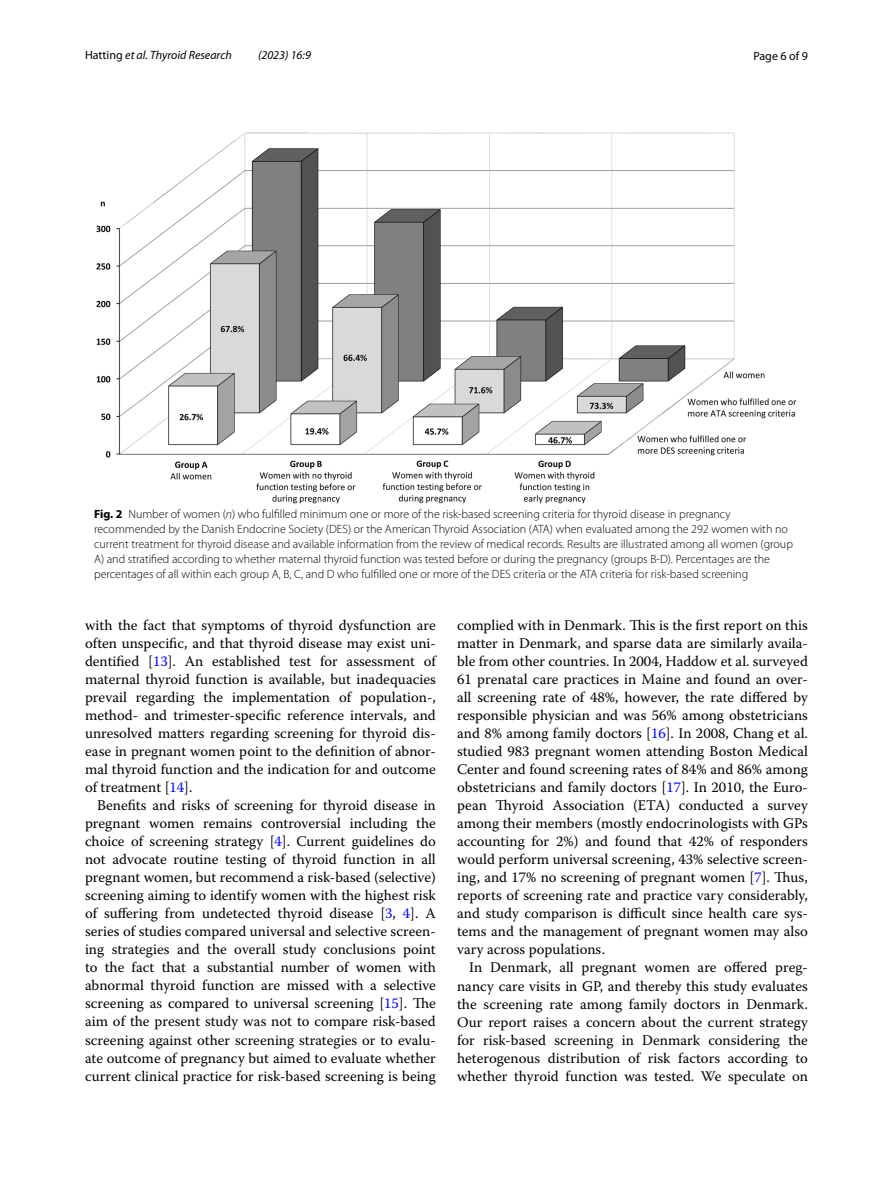
<style>
.page{position:relative;width:893px;height:1187px;background:#fff}
.page>*{position:absolute;margin:0;border:0;box-sizing:border-box;transform-origin:0 0}
.t1{font:14.7px/18px "Warnock Pro";color:#000;text-align:justify}
.t2{font:300 12px/15px "Myriad Pro";color:#000}
.t3{font:italic 12px "Myriad Pro";color:#000}
.t4{font:12px "Myriad Pro";color:#000}
.s1{font-style:normal}
.s2{font-weight:700}
.s3{font-style:italic}
.s4{color:#00f}
</style>
<div class="page">
<img style="left:96px;top:133px;width:701px;height:370px">
<p class="t3" style="left:85px;top:48px;width:148px"><span class="s1">Hatting</span> et al. Thyroid Research</p>
<p class="t3" style="left:258px;top:48px;width:54px">(2023) 16:9</p>
<p class="t4" style="left:753px;top:48px;width:56px">Page 6 of 9</p>
<p class="t2" style="left:94px;top:507px;width:700px"><span class="s2">Fig. 2</span> Number of women (<span class="s3">n</span>) who fulfilled minimum one or more of the risk-based screening criteria for thyroid disease in pregnancy recommended by the Danish Endocrine Society (DES) or the American Thyroid Association (ATA) when evaluated among the 292 women with no current treatment for thyroid disease and available information from the review of medical records. Results are illustrated among all women (group A) and stratified according to whether maternal thyroid function was tested before or during the pregnancy (groups B-D). Percentages are the percentages of all within each group A, B, C, and D who fulfilled one or more of the DES criteria or the ATA criteria for risk-based screening</p>
<p class="t1" style="left:85px;top:616px;width:352px">with the fact that symptoms of thyroid dysfunction are often unspecific, and that thyroid disease may exist uni&shy;dentified [<span class="s4">13</span>]. An established test for assessment of maternal thyroid function is available, but inadequacies prevail regarding the implementation of population-, method- and trimester-specific reference intervals, and unresolved matters regarding screening for thyroid dis&shy;ease in pregnant women point to the definition of abnor&shy;mal thyroid function and the indication for and outcome of treatment [<span class="s4">14</span>].</p>
<p class="t1" style="left:85px;top:796px;width:352px;text-indent:12px">Benefits and risks of screening for thyroid disease in pregnant women remains controversial including the choice of screening strategy [<span class="s4">4</span>]. Current guidelines do not advocate routine testing of thyroid function in all pregnant women, but recommend a risk-based (selective) screening aiming to identify women with the highest risk of suffering from undetected thyroid disease [<span class="s4">3</span>, <span class="s4">4</span>]. A series of studies compared universal and selective screen&shy;ing strategies and the overall study conclusions point to the fact that a substantial number of women with abnormal thyroid function are missed with a selective screening as compared to universal screening [<span class="s4">15</span>]. The aim of the present study was not to compare risk-based screening against other screening strategies or to evalu&shy;ate outcome of pregnancy but aimed to evaluate whether current clinical practice for risk-based screening is being</p>
<p class="t1" style="left:457px;top:616px;width:352px">complied with in Denmark. This is the first report on this matter in Denmark, and sparse data are similarly availa&shy;ble from other countries. In 2004, Haddow et al. surveyed 61 prenatal care practices in Maine and found an over&shy;all screening rate of 48%, however, the rate differed by responsible physician and was 56% among obstetricians and 8% among family doctors [<span class="s4">16</span>]. In 2008, Chang et al. studied 983 pregnant women attending Boston Medical Center and found screening rates of 84% and 86% among obstetricians and family doctors [<span class="s4">17</span>]. In 2010, the Euro&shy;pean Thyroid Association (ETA) conducted a survey among their members (mostly endocrinologists with GPs accounting for 2%) and found that 42% of responders would perform universal screening, 43% selective screen&shy;ing, and 17% no screening of pregnant women [<span class="s4">7</span>]. Thus, reports of screening rate and practice vary considerably, and study comparison is difficult since health care sys&shy;tems and the management of pregnant women may also vary across populations.</p>
<p class="t1" style="left:457px;top:958px;width:352px;text-indent:12px">In Denmark, all pregnant women are offered preg&shy;nancy care visits in GP, and thereby this study evaluates the screening rate among family doctors in Denmark.<br>Our report raises a concern about the current strategy for risk-based screening in Denmark considering the heterogenous distribution of risk factors according to whether thyroid function was tested. We speculate on</p>
</div>
